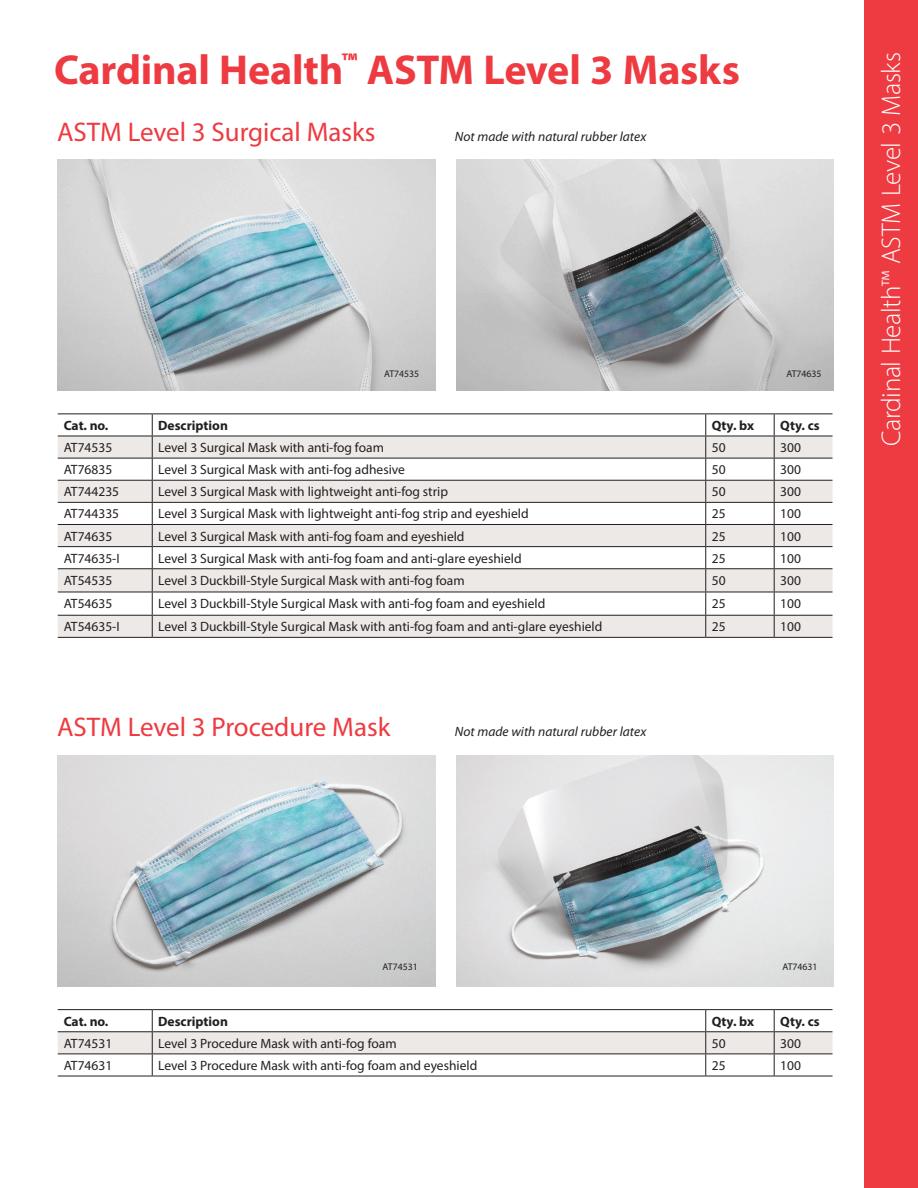
<style>
.page{position:relative;width:918px;height:1188px;background:#fff}
.page>*{position:absolute;margin:0;border:0;box-sizing:border-box;transform-origin:0 0}
.t1{font:700 42px "Myriad Pro";letter-spacing:-.005em;color:#ee3a41}
.t2{font:27px "Myriad Pro";color:#ee3a41}
.t3{font:300 27px "Myriad Pro";letter-spacing:-.015em;color:#fff}
.t4{font:13.5px "Myriad Pro";color:#231f20}
.t5{font:700 13.5px "Myriad Pro";color:#231f20}
.t6{font:italic 13.5px "Myriad Pro";color:#231f20}
.t7{font:9.75px "Myriad Pro";color:#231f20}
</style>
<div class="page">
<div style="left:864px;top:0;width:54px;height:1188px;background:#ee3a41"></div>
<hr style="left:58px;top:413px;width:94px;height:1px;background:#231f20">
<hr style="left:152px;top:413px;width:554px;height:1px;background:#231f20">
<hr style="left:706px;top:413px;width:68px;height:1px;background:#231f20">
<hr style="left:774px;top:413px;width:59px;height:1px;background:#231f20">
<svg style="left:58px;top:414px;width:775px;height:223px"></svg>
<hr style="left:58px;top:637px;width:94px;height:1px;background:#231f20">
<hr style="left:152px;top:637px;width:554px;height:1px;background:#231f20">
<hr style="left:706px;top:637px;width:68px;height:1px;background:#231f20">
<hr style="left:774px;top:637px;width:59px;height:1px;background:#231f20">
<hr style="left:58px;top:1009px;width:94px;height:1px;background:#231f20">
<hr style="left:152px;top:1009px;width:554px;height:1px;background:#231f20">
<hr style="left:706px;top:1009px;width:68px;height:1px;background:#231f20">
<hr style="left:774px;top:1009px;width:59px;height:1px;background:#231f20">
<svg style="left:58px;top:1010px;width:775px;height:66px"></svg>
<hr style="left:58px;top:1076px;width:94px;height:1px;background:#231f20">
<hr style="left:152px;top:1076px;width:554px;height:1px;background:#231f20">
<hr style="left:706px;top:1076px;width:68px;height:1px;background:#231f20">
<hr style="left:774px;top:1076px;width:59px;height:1px;background:#231f20">
<img style="left:58px;top:159px;width:378px;height:232px">
<img style="left:58px;top:755px;width:378px;height:231px">
<img style="left:456px;top:159px;width:378px;height:232px">
<img style="left:456px;top:755px;width:378px;height:231px">
<h1 class="t1" style="left:54px;top:42px;width:688px">Cardinal Health<sup>™</sup> ASTM Level 3 Masks</h1>
<h2 class="t2" style="left:57px;top:115px;width:320px">ASTM Level 3 Surgical Masks</h2>
<p class="t6" style="left:455px;top:129px;width:193px">Not made with natural rubber latex</p>
<p class="t7" style="left:384px;top:368px;width:37px">AT74535</p>
<p class="t7" style="left:787px;top:368px;width:37px">AT74635</p>
<p class="t5" style="left:64px;top:417px;width:46px">Cat. no.</p>
<p class="t5" style="left:158px;top:417px;width:71px">Description</p>
<p class="t5" style="left:712px;top:417px;width:44px">Qty. bx</p>
<p class="t5" style="left:780px;top:417px;width:41px">Qty. cs</p>
<p class="t4" style="left:64px;top:439px;width:50px">AT74535</p>
<p class="t4" style="left:158px;top:439px;width:227px">Level 3 Surgical Mask with anti-fog foam</p>
<p class="t4" style="left:712px;top:439px;width:15px">50</p>
<p class="t4" style="left:780px;top:439px;width:22px">300</p>
<p class="t4" style="left:64px;top:461px;width:50px">AT76835</p>
<p class="t4" style="left:158px;top:461px;width:248px">Level 3 Surgical Mask with anti-fog adhesive</p>
<p class="t4" style="left:712px;top:461px;width:15px">50</p>
<p class="t4" style="left:780px;top:461px;width:22px">300</p>
<p class="t4" style="left:64px;top:484px;width:57px">AT744235</p>
<p class="t4" style="left:158px;top:484px;width:291px">Level 3 Surgical Mask with lightweight anti-fog strip</p>
<p class="t4" style="left:712px;top:484px;width:15px">50</p>
<p class="t4" style="left:780px;top:484px;width:22px">300</p>
<p class="t4" style="left:64px;top:506px;width:57px">AT744335</p>
<p class="t4" style="left:158px;top:506px;width:372px">Level 3 Surgical Mask with lightweight anti-fog strip and eyeshield</p>
<p class="t4" style="left:712px;top:506px;width:15px">25</p>
<p class="t4" style="left:780px;top:506px;width:22px">100</p>
<p class="t4" style="left:64px;top:528px;width:50px">AT74635</p>
<p class="t4" style="left:158px;top:528px;width:308px">Level 3 Surgical Mask with anti-fog foam and eyeshield</p>
<p class="t4" style="left:712px;top:528px;width:15px">25</p>
<p class="t4" style="left:780px;top:528px;width:22px">100</p>
<p class="t4" style="left:64px;top:550px;width:57px">AT74635-I</p>
<p class="t4" style="left:158px;top:550px;width:365px">Level 3 Surgical Mask with anti-fog foam and anti-glare eyeshield</p>
<p class="t4" style="left:712px;top:550px;width:15px">25</p>
<p class="t4" style="left:780px;top:550px;width:22px">100</p>
<p class="t4" style="left:64px;top:572px;width:50px">AT54535</p>
<p class="t4" style="left:158px;top:572px;width:308px">Level 3 Duckbill-Style Surgical Mask with anti-fog foam</p>
<p class="t4" style="left:712px;top:572px;width:15px">50</p>
<p class="t4" style="left:780px;top:572px;width:22px">300</p>
<p class="t4" style="left:64px;top:595px;width:50px">AT54635</p>
<p class="t4" style="left:158px;top:595px;width:389px">Level 3 Duckbill-Style Surgical Mask with anti-fog foam and eyeshield</p>
<p class="t4" style="left:712px;top:595px;width:15px">25</p>
<p class="t4" style="left:780px;top:595px;width:22px">100</p>
<p class="t4" style="left:64px;top:619px;width:57px">AT54635-I</p>
<p class="t4" style="left:158px;top:619px;width:446px">Level 3 Duckbill-Style Surgical Mask with anti-fog foam and anti-glare eyeshield</p>
<p class="t4" style="left:712px;top:619px;width:15px">25</p>
<p class="t4" style="left:780px;top:619px;width:22px">100</p>
<h2 class="t2" style="left:57px;top:711px;width:335px">ASTM Level 3 Procedure Mask</h2>
<p class="t6" style="left:455px;top:725px;width:193px">Not made with natural rubber latex</p>
<h2 class="t3" style="left:875px;top:446px;width:396px;rotate:-90deg">Cardinal Health™ ASTM Level 3 Masks</h2>
<p class="t7" style="left:383px;top:961px;width:37px">AT74531</p>
<p class="t7" style="left:782px;top:961px;width:37px">AT74631</p>
<p class="t5" style="left:64px;top:1012px;width:46px">Cat. no.</p>
<p class="t5" style="left:158px;top:1012px;width:71px">Description</p>
<p class="t5" style="left:712px;top:1012px;width:44px">Qty. bx</p>
<p class="t5" style="left:780px;top:1012px;width:41px">Qty. cs</p>
<p class="t4" style="left:64px;top:1035px;width:50px">AT74531</p>
<p class="t4" style="left:158px;top:1035px;width:240px">Level 3 Procedure Mask with anti-fog foam</p>
<p class="t4" style="left:712px;top:1035px;width:15px">50</p>
<p class="t4" style="left:780px;top:1035px;width:22px">300</p>
<p class="t4" style="left:64px;top:1057px;width:50px">AT74631</p>
<p class="t4" style="left:158px;top:1057px;width:321px">Level 3 Procedure Mask with anti-fog foam and eyeshield</p>
<p class="t4" style="left:712px;top:1057px;width:15px">25</p>
<p class="t4" style="left:780px;top:1057px;width:22px">100</p>
</div>
